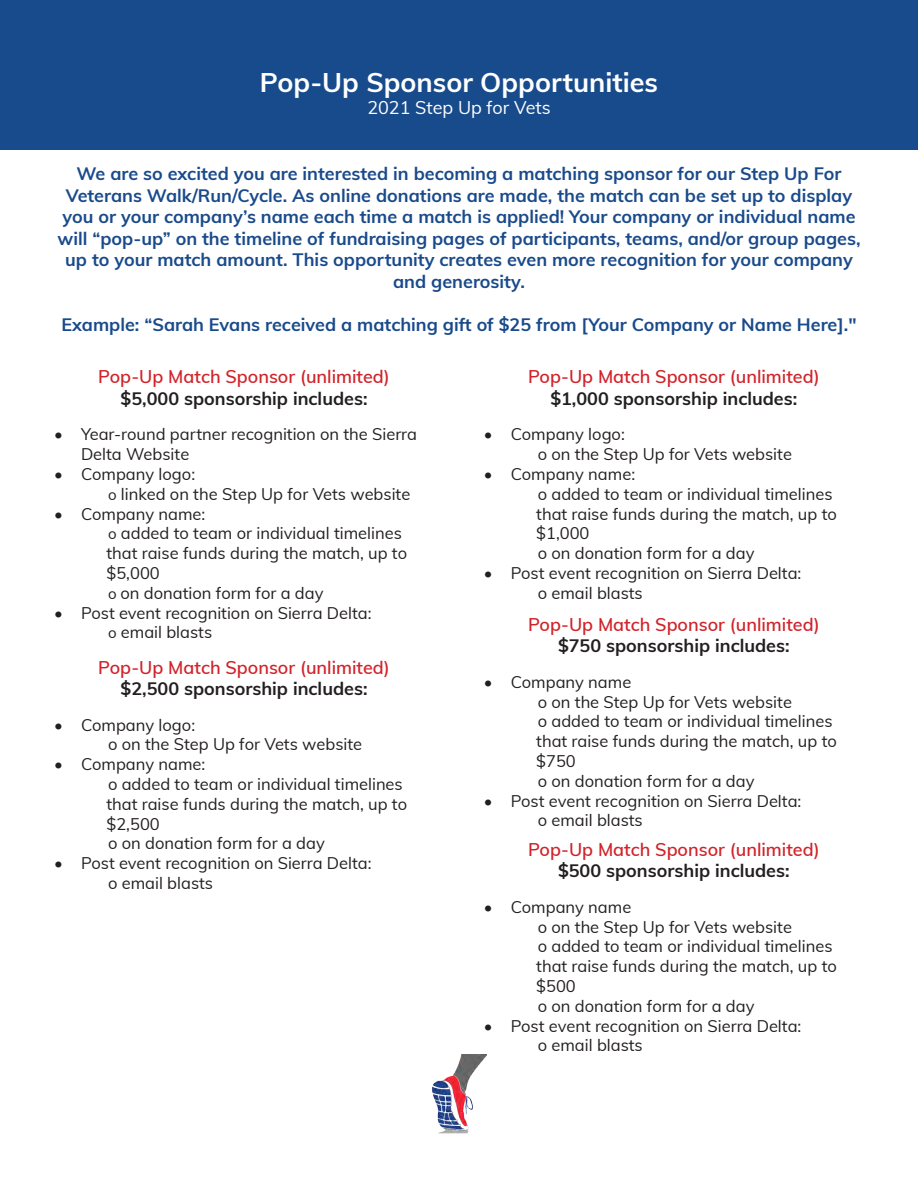
<style>
.page{position:relative;width:918px;height:1188px;background:#fff}
.page>*{position:absolute;margin:0;border:0;box-sizing:border-box;transform-origin:0 0}
.t1{font:700 27px "Muli";color:#fff}
.t2{font:700 18px/21.6px "Muli";color:#194a8b;text-align:center}
.t3{font:600 18px "Muli";color:#d1232a}
.t4{font:700 18px "Muli";color:#231f20}
.t5{font:18px "Muli";color:#fff}
.t6{font:16.5px/19.8px "Muli";color:#231f20}
.s1{font-size:15px}
</style>
<div class="page">
<div style="left:0;top:0;width:918px;height:150px;background:#184b8b"></div>
<img style="left:432px;top:1054px;width:55px;height:80px">
<p class="t1" style="left:260px;top:63px;width:400px">Pop-Up Sponsor Opportunities</p>
<p class="t5" style="left:367px;top:94px;width:185px">2021 Step Up for Vets</p>
<p class="t2" style="left:57px;top:162px;width:805px">We are so excited you are interested in becoming a matching sponsor for our Step Up For Veterans Walk/Run/Cycle. As online donations are made, the match can be set up to display you or your company’s name each time a match is applied! Your company or individual name will “pop-up” on the timeline of fundraising pages of participants, teams, and/or group pages, up to your match amount. This opportunity creates even more recognition for your company and generosity.</p>
<p class="t2" style="left:62px;top:313px;width:797px">Example: “Sarah Evans received a matching gift of $25 from [Your Company or Name Here]."</p>
<p class="t3" style="left:98px;top:364px;width:293px">Pop-Up Match Sponsor (unlimited)</p>
<p class="t4" style="left:121px;top:385px;width:249px">$5,000 sponsorship includes:</p>
<p class="t6" style="left:81px;top:424px;width:338px;text-indent:-27px">• Year-round partner recognition on the Sierra<br>Delta Website</p>
<p class="t6" style="left:54px;top:463px;width:143px">• Company logo:</p>
<p class="t6" style="left:108px;top:483px;width:304px"><span class="s1">o</span> linked on the Step Up for Vets website</p>
<p class="t6" style="left:54px;top:503px;width:153px">• Company name:</p>
<p class="t6" style="left:106px;top:523px;width:302px"><span class="s1">o</span> added to team or individual timelines that raise funds during the match, up to $5,000</p>
<p class="t6" style="left:108px;top:582px;width:217px"><span class="s1">o</span> on donation form for a day</p>
<p class="t6" style="left:54px;top:602px;width:319px">• Post event recognition on Sierra Delta:</p>
<p class="t6" style="left:108px;top:622px;width:106px"><span class="s1">o</span> email blasts</p>
<p class="t3" style="left:528px;top:364px;width:293px">Pop-Up Match Sponsor (unlimited)</p>
<p class="t4" style="left:550px;top:385px;width:249px">$1,000 sponsorship includes:</p>
<p class="t6" style="left:484px;top:424px;width:143px">• Company logo:</p>
<p class="t6" style="left:538px;top:444px;width:256px">o on the Step Up for Vets website</p>
<p class="t6" style="left:484px;top:463px;width:153px">• Company name:</p>
<p class="t6" style="left:536px;top:483px;width:302px">o added to team or individual timelines that raise funds during the match, up to $1,000</p>
<p class="t6" style="left:538px;top:543px;width:218px">o on donation form for a day</p>
<p class="t6" style="left:484px;top:562px;width:319px">• Post event recognition on Sierra Delta:</p>
<p class="t6" style="left:538px;top:582px;width:107px">o email blasts</p>
<p class="t3" style="left:528px;top:611px;width:293px">Pop-Up Match Sponsor (unlimited)</p>
<p class="t4" style="left:558px;top:633px;width:233px">$750 sponsorship includes:</p>
<p class="t3" style="left:98px;top:654px;width:293px">Pop-Up Match Sponsor (unlimited)</p>
<p class="t4" style="left:121px;top:676px;width:249px">$2,500 sponsorship includes:</p>
<p class="t6" style="left:484px;top:671px;width:149px">• Company name</p>
<p class="t6" style="left:538px;top:691px;width:256px">o on the Step Up for Vets website</p>
<p class="t6" style="left:536px;top:711px;width:302px">o added to team or individual timelines that raise funds during the match, up to $750</p>
<p class="t6" style="left:538px;top:770px;width:218px">o on donation form for a day</p>
<p class="t6" style="left:484px;top:790px;width:319px">• Post event recognition on Sierra Delta:</p>
<p class="t6" style="left:538px;top:810px;width:107px">o email blasts</p>
<p class="t6" style="left:54px;top:714px;width:143px">• Company logo:</p>
<p class="t6" style="left:108px;top:734px;width:256px">o on the Step Up for Vets website</p>
<p class="t6" style="left:54px;top:754px;width:153px">• Company name:</p>
<p class="t6" style="left:106px;top:773px;width:302px">o added to team or individual timelines that raise funds during the match, up to $2,500</p>
<p class="t6" style="left:108px;top:833px;width:218px">o on donation form for a day</p>
<p class="t6" style="left:54px;top:853px;width:319px">• Post event recognition on Sierra Delta:</p>
<p class="t6" style="left:108px;top:872px;width:107px">o email blasts</p>
<p class="t3" style="left:528px;top:836px;width:293px">Pop-Up Match Sponsor (unlimited)</p>
<p class="t4" style="left:558px;top:858px;width:233px">$500 sponsorship includes:</p>
<p class="t6" style="left:484px;top:896px;width:149px">• Company name</p>
<p class="t6" style="left:538px;top:916px;width:256px">o on the Step Up for Vets website</p>
<p class="t6" style="left:536px;top:936px;width:302px">o added to team or individual timelines that raise funds during the match, up to $500</p>
<p class="t6" style="left:538px;top:995px;width:218px">o on donation form for a day</p>
<p class="t6" style="left:484px;top:1015px;width:319px">• Post event recognition on Sierra Delta:</p>
<p class="t6" style="left:538px;top:1035px;width:107px">o email blasts</p>
</div>
